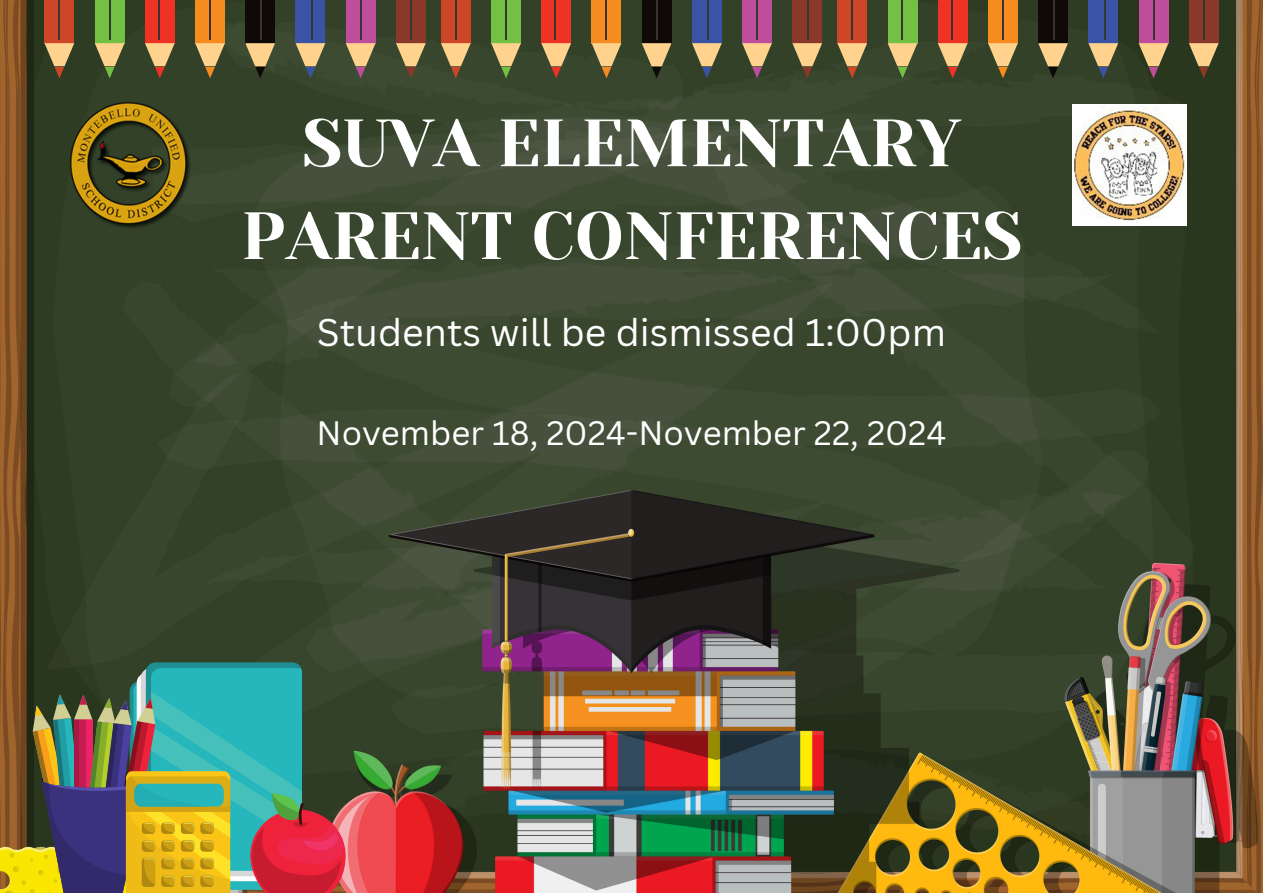
<style>
.page{position:relative;width:1263px;height:893px;background:#fff}
.page>*{position:absolute;margin:0;border:0;box-sizing:border-box;transform-origin:0 0}
.t1{font:66.68px/92.8px "Yeseva One";color:#fff;text-align:center}
.t2{font:37.5px "Canva Sans";color:#fff}
.t3{font:33px "Canva Sans";color:#fff}
</style>
<div class="page">
<img style="left:0;top:0;width:1263px;height:893px">
<svg style="left:33px;top:662px;width:317px;height:231px"></svg>
<div style="left:45px;top:0;width:29px;height:43px;background:#cd4627"></div>
<div style="left:95px;top:0;width:30px;height:43px;background:#74c044"></div>
<div style="left:145px;top:0;width:30px;height:43px;background:#ee3224"></div>
<div style="left:195px;top:0;width:30px;height:43px;background:#f68b1f"></div>
<div style="left:245px;top:0;width:30px;height:43px;background:#0f0908"></div>
<div style="left:296px;top:0;width:29px;height:43px;background:#3a53a4"></div>
<div style="left:346px;top:0;width:29px;height:43px;background:#be4d9c"></div>
<div style="left:396px;top:0;width:30px;height:43px;background:#8a3829"></div>
<svg style="left:45px;top:43px;width:29px;height:35px"></svg>
<svg style="left:95px;top:43px;width:30px;height:35px"></svg>
<svg style="left:145px;top:43px;width:30px;height:35px"></svg>
<svg style="left:195px;top:43px;width:30px;height:35px"></svg>
<svg style="left:245px;top:43px;width:30px;height:35px"></svg>
<svg style="left:296px;top:43px;width:29px;height:35px"></svg>
<svg style="left:346px;top:43px;width:29px;height:35px"></svg>
<svg style="left:396px;top:43px;width:30px;height:35px"></svg>
<hr style="left:59px;top:0;width:1px;height:40px;background:#353535">
<hr style="left:109px;top:0;width:2px;height:40px;background:#353535">
<hr style="left:158px;top:0;width:2px;height:40px;background:#353535">
<hr style="left:209px;top:0;width:2px;height:40px;background:#353535">
<hr style="left:260px;top:0;width:2px;height:40px;background:#353535">
<hr style="left:311px;top:0;width:2px;height:40px;background:#353535">
<hr style="left:360px;top:0;width:2px;height:40px;background:#353535">
<hr style="left:410px;top:0;width:2px;height:40px;background:#353535">
<div style="left:441px;top:0;width:30px;height:43px;background:#cd4627"></div>
<div style="left:491px;top:0;width:30px;height:43px;background:#74c044"></div>
<div style="left:541px;top:0;width:30px;height:43px;background:#ee3224"></div>
<div style="left:592px;top:0;width:29px;height:43px;background:#f68b1f"></div>
<div style="left:642px;top:0;width:29px;height:43px;background:#0f0908"></div>
<div style="left:692px;top:0;width:30px;height:43px;background:#3a53a4"></div>
<div style="left:742px;top:0;width:30px;height:43px;background:#be4d9c"></div>
<div style="left:792px;top:0;width:30px;height:43px;background:#8a3829"></div>
<svg style="left:441px;top:43px;width:30px;height:35px"></svg>
<svg style="left:491px;top:43px;width:30px;height:35px"></svg>
<svg style="left:541px;top:43px;width:30px;height:35px"></svg>
<svg style="left:592px;top:43px;width:29px;height:35px"></svg>
<svg style="left:642px;top:43px;width:29px;height:35px"></svg>
<svg style="left:692px;top:43px;width:30px;height:35px"></svg>
<svg style="left:742px;top:43px;width:30px;height:35px"></svg>
<svg style="left:792px;top:43px;width:30px;height:35px"></svg>
<hr style="left:455px;top:0;width:2px;height:40px;background:#353535">
<hr style="left:505px;top:0;width:2px;height:40px;background:#353535">
<hr style="left:554px;top:0;width:2px;height:40px;background:#353535">
<hr style="left:605px;top:0;width:2px;height:40px;background:#353535">
<hr style="left:656px;top:0;width:2px;height:40px;background:#353535">
<hr style="left:707px;top:0;width:2px;height:40px;background:#353535">
<hr style="left:756px;top:0;width:2px;height:40px;background:#353535">
<hr style="left:807px;top:0;width:1px;height:40px;background:#353535">
<div style="left:837px;top:0;width:30px;height:43px;background:#cd4627"></div>
<div style="left:888px;top:0;width:29px;height:43px;background:#74c044"></div>
<div style="left:938px;top:0;width:29px;height:43px;background:#ee3224"></div>
<div style="left:988px;top:0;width:30px;height:43px;background:#f68b1f"></div>
<div style="left:1038px;top:0;width:30px;height:43px;background:#0f0908"></div>
<div style="left:1088px;top:0;width:30px;height:43px;background:#3a53a4"></div>
<div style="left:1138px;top:0;width:30px;height:43px;background:#be4d9c"></div>
<div style="left:1189px;top:0;width:29px;height:43px;background:#8a3829"></div>
<svg style="left:837px;top:43px;width:30px;height:35px"></svg>
<svg style="left:888px;top:43px;width:29px;height:35px"></svg>
<svg style="left:938px;top:43px;width:29px;height:35px"></svg>
<svg style="left:988px;top:43px;width:30px;height:35px"></svg>
<svg style="left:1038px;top:43px;width:30px;height:35px"></svg>
<svg style="left:1088px;top:43px;width:30px;height:35px"></svg>
<svg style="left:1138px;top:43px;width:30px;height:35px"></svg>
<svg style="left:1189px;top:43px;width:29px;height:35px"></svg>
<hr style="left:851px;top:0;width:2px;height:40px;background:#353535">
<hr style="left:901px;top:0;width:2px;height:40px;background:#353535">
<hr style="left:951px;top:0;width:1px;height:40px;background:#353535">
<hr style="left:1002px;top:0;width:1px;height:40px;background:#353535">
<hr style="left:1052px;top:0;width:2px;height:40px;background:#353535">
<hr style="left:1103px;top:0;width:2px;height:40px;background:#353535">
<hr style="left:1153px;top:0;width:1px;height:40px;background:#353535">
<hr style="left:1203px;top:0;width:2px;height:40px;background:#353535">
<img style="left:70px;top:102px;width:120px;height:126px">
<img style="left:1072px;top:105px;width:114px;height:121px">
<p class="t1" style="left:241px;top:97px;width:782px">SUVA ELEMENTARY<br>PARENT CONFERENCES</p>
<p class="t2" style="left:317px;top:306px;width:631px">Students will be dismissed 1:00pm</p>
<h1 class="t3" style="left:317px;top:410px;width:631px">November 18, 2024-November 22, 2024</h1>
</div>
